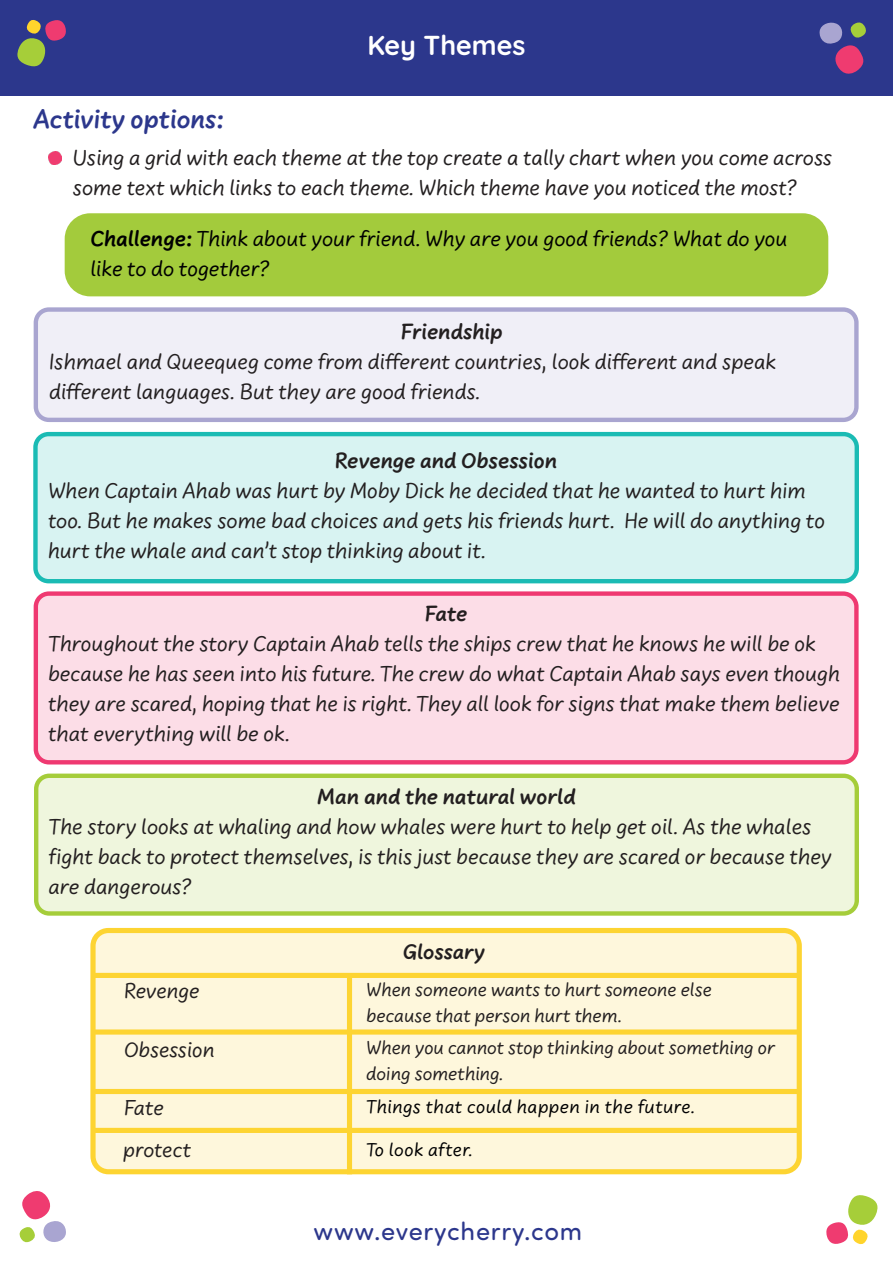
<style>
.page{position:relative;width:893px;height:1263px;background:#fff}
.page>*{position:absolute;margin:0;border:0;box-sizing:border-box;transform-origin:0 0}
.Heading{font:700 27.3px "Uberhand Pro";color:#2c378c}
.Page_Title{font:700 27.3px "Quicksand";color:#fff}
.t1{font:25.5px "Sofia Pro Soft";letter-spacing:.03em;color:#2c378c}
.Body{font:22.65px/30px "Uberhand Pro";color:#231f20}
.Body-2{font:22.65px/30px "Uberhand Pro";color:#000001}
.Body-3{font:700 22.65px "Uberhand Pro";color:#231f20}
.t2{font:22.35px "Uberhand Pro";letter-spacing:-.005em;color:#231f20}
.t3{font:700 22.35px "Uberhand Pro";color:#231f20}
.Body-4{font:19.65px/25.5px "Uberhand Pro";color:#231f20}
.t4{font:19.5px "Uberhand Pro";letter-spacing:.02em;color:#000001}
.s1{font-weight:700}
</style>
<div class="page">
<svg style="left:826px;top:1195px;width:52px;height:50px"></svg>
<svg style="left:19px;top:1191px;width:47px;height:52px"></svg>
<div style="left:0;top:0;width:893px;height:96px;background:#2c378c"></div>
<svg style="left:17px;top:20px;width:49px;height:47px"></svg>
<svg style="left:819px;top:22px;width:47px;height:52px"></svg>
<div style="left:36px;top:310px;width:820px;height:112px;background:#f0eff7;border-radius:13px"></div>
<div style="left:34px;top:307px;width:825px;height:115px;border:4px solid #a9a5d0;border-radius:13px"></div>
<div style="left:36px;top:434px;width:820px;height:147px;background:#d8f3f2;border-radius:13px"></div>
<div style="left:33px;top:432px;width:826px;height:151px;border:4px solid #1abbb4;border-radius:13px"></div>
<div style="left:36px;top:593px;width:820px;height:169px;background:#fcdde7;border-radius:13px"></div>
<div style="left:34px;top:591px;width:825px;height:173px;border:4px solid #ef3971;border-radius:13px"></div>
<div style="left:37px;top:775px;width:819px;height:139px;background:#eff6dd;border-radius:13px"></div>
<div style="left:34px;top:773px;width:825px;height:143px;border:4px solid #a5cd3a;border-radius:13px"></div>
<svg style="left:49px;top:151px;width:13px;height:13px"></svg>
<div style="left:65px;top:213px;width:763px;height:83px;background:#a3cb3c;border-radius:26px"></div>
<div style="left:93px;top:930px;width:706px;height:238px;background:#fef7dc;border-radius:15px"></div>
<div style="left:90px;top:928px;width:712px;height:246px;border:5px solid #fdd432;border-radius:15px"></div>
<div style="left:93px;top:973px;width:707px;height:5px;background:#fdd432"></div>
<div style="left:93px;top:1029px;width:707px;height:5px;background:#fdd432"></div>
<div style="left:94px;top:1089px;width:707px;height:5px;background:#fdd432"></div>
<div style="left:93px;top:1128px;width:707px;height:5px;background:#fdd432"></div>
<div style="left:347px;top:975px;width:5px;height:199px;background:#fdd432"></div>
<p class="Heading" style="left:33px;top:98px;width:192px">Activity options:</p>
<p class="Page_Title" style="left:367px;top:22px;width:160px">Key Themes</p>
<p class="Body" style="left:73px;top:141px;width:761px">Using a grid with each theme at the top create a tally chart when you come across some text which links to each theme. Which theme have you noticed the most?</p>
<p class="Body-2" style="left:90px;top:222px;width:699px"><span class="s1">Challenge:</span> Think about your friend. Why are you good friends? What do you like to do together?</p>
<p class="Body-3" style="left:401px;top:314px;width:103px">Friendship</p>
<p class="Body" style="left:49px;top:345px;width:729px">Ishmael and Queequeg come from different countries, look different and speak different languages. But they are good friends.</p>
<p class="Body-3" style="left:335px;top:443px;width:224px">Revenge and Obsession</p>
<p class="Body" style="left:48px;top:474px;width:778px">When Captain Ahab was hurt by Moby Dick he decided that he wanted to hurt him too. But he makes some bad choices and gets his friends hurt. He will do anything to hurt the whale and can’t stop thinking about it.</p>
<p class="Body-3" style="left:425px;top:597px;width:44px">Fate</p>
<p class="Body" style="left:48px;top:628px;width:793px">Throughout the story Captain Ahab tells the ships crew that he knows he will be ok because he has seen into his future. The crew do what Captain Ahab says even though they are scared, hoping that he is right. They all look for signs that make them believe that everything will be ok.</p>
<p class="Body-3" style="left:317px;top:779px;width:260px">Man and the natural world</p>
<p class="Body" style="left:48px;top:810px;width:785px">The story looks at whaling and how whales were hurt to help get oil. As the whales fight back to protect themselves, is this just because they are scared or because they are dangerous?</p>
<p class="t2" style="left:124px;top:975px;width:77px">Revenge</p>
<p class="t2" style="left:124px;top:1034px;width:92px">Obsession</p>
<p class="t2" style="left:124px;top:1092px;width:41px">Fate</p>
<p class="t2" style="left:123px;top:1134px;width:70px">protect</p>
<p class="t3" style="left:403px;top:935px;width:84px">Glossary</p>
<p class="Body-4" style="left:366px;top:976px;width:347px">When someone wants to hurt someone else because that person hurt them.</p>
<p class="Body-4" style="left:366px;top:1034px;width:410px">When you cannot stop thinking about something or doing something.</p>
<p class="t4" style="left:366px;top:1093px;width:330px">Things that could happen in the future.</p>
<p class="t4" style="left:366px;top:1135px;width:108px">To look after.</p>
<p class="t1" style="left:314px;top:1214px;width:270px">www.everycherry.com</p>
</div>
